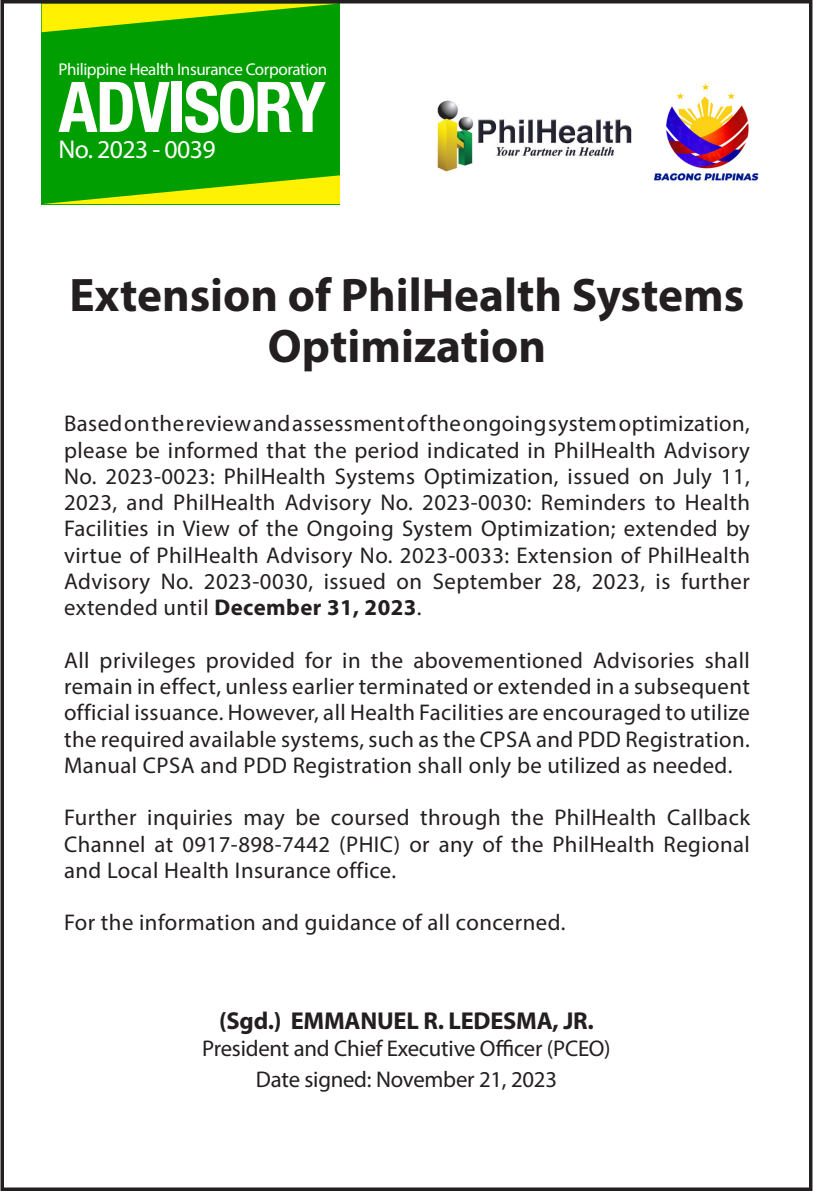
<style>
.page{position:relative;width:813px;height:1191px;background:#fff}
.page>*{position:absolute;margin:0;border:0;box-sizing:border-box;transform-origin:0 0}
.t1{font:700 condensed 70px "Helvetica Neue LT Com";letter-spacing:-.035em;color:#fff}
.t2{font:700 47.25px/50.8px "Myriad Pro";color:#231f20;text-align:center}
.t3{font:25.72px "Myriad Pro";letter-spacing:-.025em;color:#fff}
.t4{font:700 24.5px "Myriad Pro";letter-spacing:-.01em;color:#231f20}
.t5{font:22.75px/26.2px "Myriad Pro";letter-spacing:.02em;color:#231f20;text-align:justify}
.t6{font:22.75px "Myriad Pro";letter-spacing:-.01em;color:#231f20}
.t7{font:17.15px "Myriad Pro";letter-spacing:-.025em;color:#fff}
.s1{font-weight:700}
</style>
<div class="page">
<div style="left:42px;top:0;width:298px;height:204px;background:#009e00"></div>
<svg style="left:42px;top:5px;width:282px;height:27px"></svg>
<svg style="left:43px;top:175px;width:297px;height:29px"></svg>
<img style="left:437px;top:100px;width:195px;height:72px">
<img style="left:654px;top:83px;width:105px;height:98px">
<div style="left:0;top:0;width:812px;height:1191px;border:4px solid #231f20"></div>
<p class="t7" style="left:59px;top:58px;width:270px">Philippine Health Insurance Corporation</p>
<h1 class="t1" style="left:59px;top:65px;width:269px">ADVISORY</h1>
<p class="t3" style="left:59px;top:133px;width:158px">No. 2023 - 0039</p>
<p class="t2" style="left:70px;top:268px;width:676px">Extension of PhilHealth Systems<br>Optimization</p>
<p class="t5" style="left:64px;top:410px;width:687px">Based on the review and assessment of the ongoing system optimization, please be informed that the period indicated in PhilHealth Advisory No. 2023-0023: PhilHealth Systems Optimization, issued on July 11, 2023, and PhilHealth Advisory No. 2023-0030: Reminders to Health Facilities in View of the Ongoing System Optimization; extended by virtue of PhilHealth Advisory No. 2023-0033: Extension of PhilHealth Advisory No. 2023-0030, issued on September 28, 2023, is further extended until <span class="s1">December 31, 2023</span>.</p>
<p class="t5" style="left:64px;top:646px;width:687px">All privileges provided for in the abovementioned Advisories shall remain in effect, unless earlier terminated or extended in a subsequent official issuance. However, all Health Facilities are encouraged to utilize the required available systems, such as the CPSA and PDD Registration.<br>Manual CPSA and PDD Registration shall only be utilized as needed.</p>
<p class="t5" style="left:64px;top:804px;width:687px">Further inquiries may be coursed through the PhilHealth Callback Channel at 0917-898-7442 (PHIC) or any of the PhilHealth Regional and Local Health Insurance office.</p>
<p class="t5" style="left:64px;top:909px;width:503px">For the information and guidance of all concerned.</p>
<p class="t4" style="left:219px;top:1005px;width:376px">(Sgd.) EMMANUEL R. LEDESMA, JR.</p>
<p class="t6" style="left:202px;top:1034px;width:410px">President and Chief Executive Officer (PCEO)</p>
<p class="t6" style="left:256px;top:1065px;width:302px">Date signed: November 21, 2023</p>
</div>
